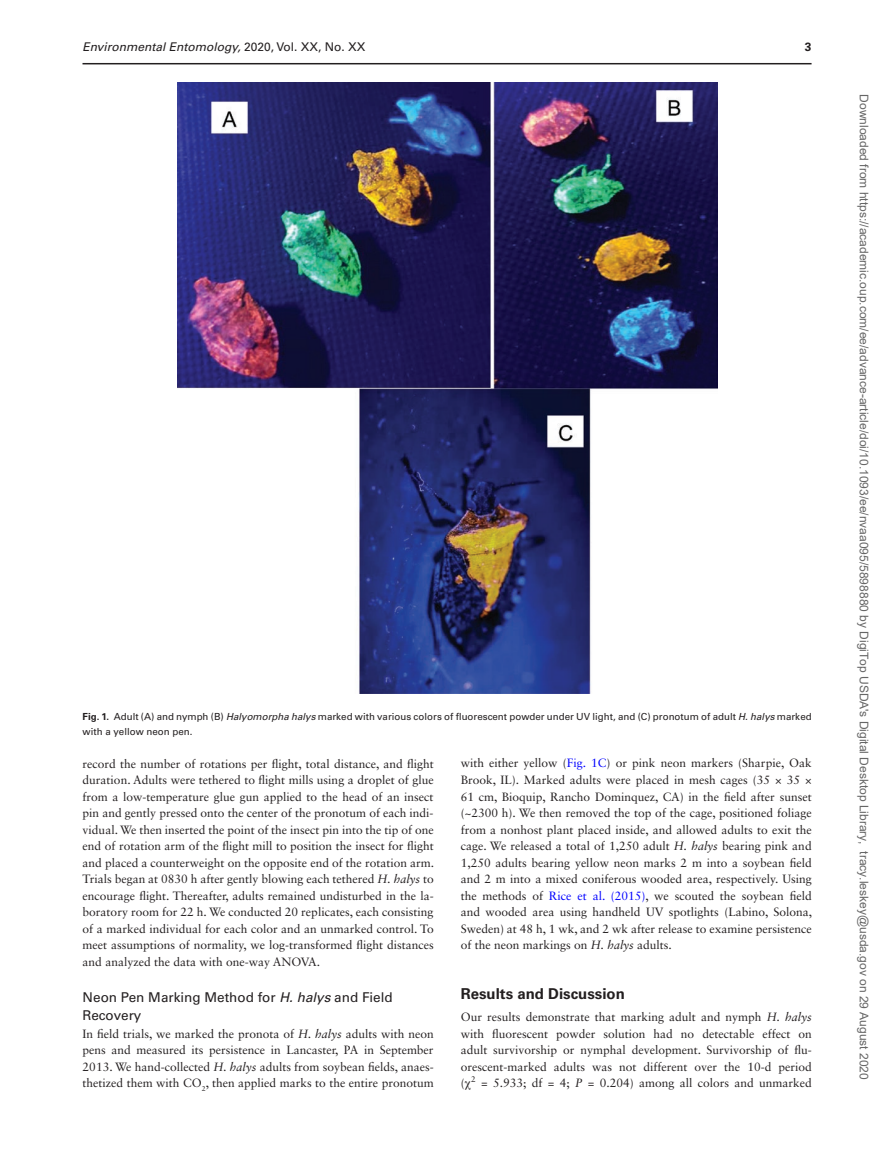
<style>
.page{position:relative;width:893px;height:1174px;background:#fff}
.page>*{position:absolute;margin:0;border:0;box-sizing:border-box;transform-origin:0 0}
.t1{font:700 15px "Univers LT Std";color:#231f20}
.t2{font:13.5px/18px "Univers LT Std";color:#231f20}
.t3{font:12px/16.5px "Sabon LT Std";color:#231f20;text-align:justify}
.t4{font:12px "Arial";color:#666}
.t5{font:italic 12px "Univers LT Std";color:#231f20}
.t6{font:700 12px "Univers LT Std";color:#231f20}
.t7{font:9.75px/14.2px "Univers LT Std";color:#231f20}
.s1{font-style:normal}
.s2{font-weight:700}
.s3{font-style:italic}
.s4{color:#00f}
.s5{font-family:"Gandhari Unicode"}
</style>
<div class="page">
<hr style="left:82px;top:63px;width:729px;height:1px;background:#231f20">
<img style="left:177px;top:82px;width:540px;height:611px">
<p class="t5" style="left:82px;top:40px;width:285px">Environmental Entomology, <span class="s1">2020, Vol. XX, No. XX</span></p>
<p class="t6" style="left:805px;top:40px;width:8px">3</p>
<p class="t7" style="left:83px;top:710px;width:731px"><span class="s2">Fig. 1.</span> Adult (A) and nymph (B) <span class="s3">Halyomorpha halys</span> marked with various colors of fluorescent powder under UV light, and (C) pronotum of adult <span class="s3">H. halys</span> marked with a yellow neon pen.</p>
<p class="t3" style="left:83px;top:755px;width:353px">record the number of rotations per flight, total distance, and flight duration. Adults were tethered to flight mills using a droplet of glue from a low-temperature glue gun applied to the head of an insect pin and gently pressed onto the center of the pronotum of each indi&shy;vidual. We then inserted the point of the insect pin into the tip of one end of rotation arm of the flight mill to position the insect for flight and placed a counterweight on the opposite end of the rotation arm.<br>Trials began at 0830 h after gently blowing each tethered <span class="s3">H. halys</span> to encourage flight. Thereafter, adults remained undisturbed in the la&shy;boratory room for 22 h. We conducted 20 replicates, each consisting of a marked individual for each color and an unmarked control. To meet assumptions of normality, we log-transformed flight distances and analyzed the data with one-way ANOVA.</p>
<p class="t2" style="left:83px;top:987px;width:312px">Neon Pen Marking Method for <span class="s3">H. halys</span> and Field<br>Recovery</p>
<p class="t3" style="left:83px;top:1025px;width:353px">In field trials, we marked the pronota of <span class="s3">H. halys</span> adults with neon pens and measured its persistence in Lancaster, PA in September 2013. We hand-collected <span class="s3">H. halys</span> adults from soybean fields, anaes&shy;thetized them with CO<sub>2</sub>, then applied marks to the entire pronotum</p>
<p class="t3" style="left:461px;top:755px;width:353px">with either yellow (<span class="s4">Fig. 1C</span>) or pink neon markers (Sharpie, Oak Brook, IL). Marked adults were placed in mesh cages (35 × 35 × 61 cm, Bioquip, Rancho Dominquez, CA) in the field after sunset (~2300 h). We then removed the top of the cage, positioned foliage from a nonhost plant placed inside, and allowed adults to exit the cage. We released a total of 1,250 adult <span class="s3">H. halys</span> bearing pink and 1,250 adults bearing yellow neon marks 2 m into a soybean field and 2 m into a mixed coniferous wooded area, respectively. Using the methods of <span class="s4">Rice et al. (2015)</span>, we scouted the soybean field and wooded area using handheld UV spotlights (Labino, Solona, Sweden) at 48 h, 1 wk, and 2 wk after release to examine persistence of the neon markings on <span class="s3">H. halys</span> adults.</p>
<p class="t1" style="left:461px;top:984px;width:166px">Results and Discussion</p>
<p class="t3" style="left:461px;top:1008px;width:353px">Our results demonstrate that marking adult and nymph <span class="s3">H. halys </span>with fluorescent powder solution had no detectable effect on adult survivorship or nymphal development. Survivorship of flu&shy;orescent-marked adults was not different over the 10-d period (<span class="s5">χ</span><sup>2</sup> = 5.933; df = 4; <span class="s3">P</span> = 0.204) among all colors and unmarked</p>
<p class="t4" style="left:868px;top:94px;width:987px;rotate:90deg">Downloaded from https://academic.oup.com/ee/advance-article/doi/10.1093/ee/nvaa095/5898880 by DigiTop USDA's Digital Desktop Library, tracy.leskey@usda.gov on 29 August 2020</p>
</div>
